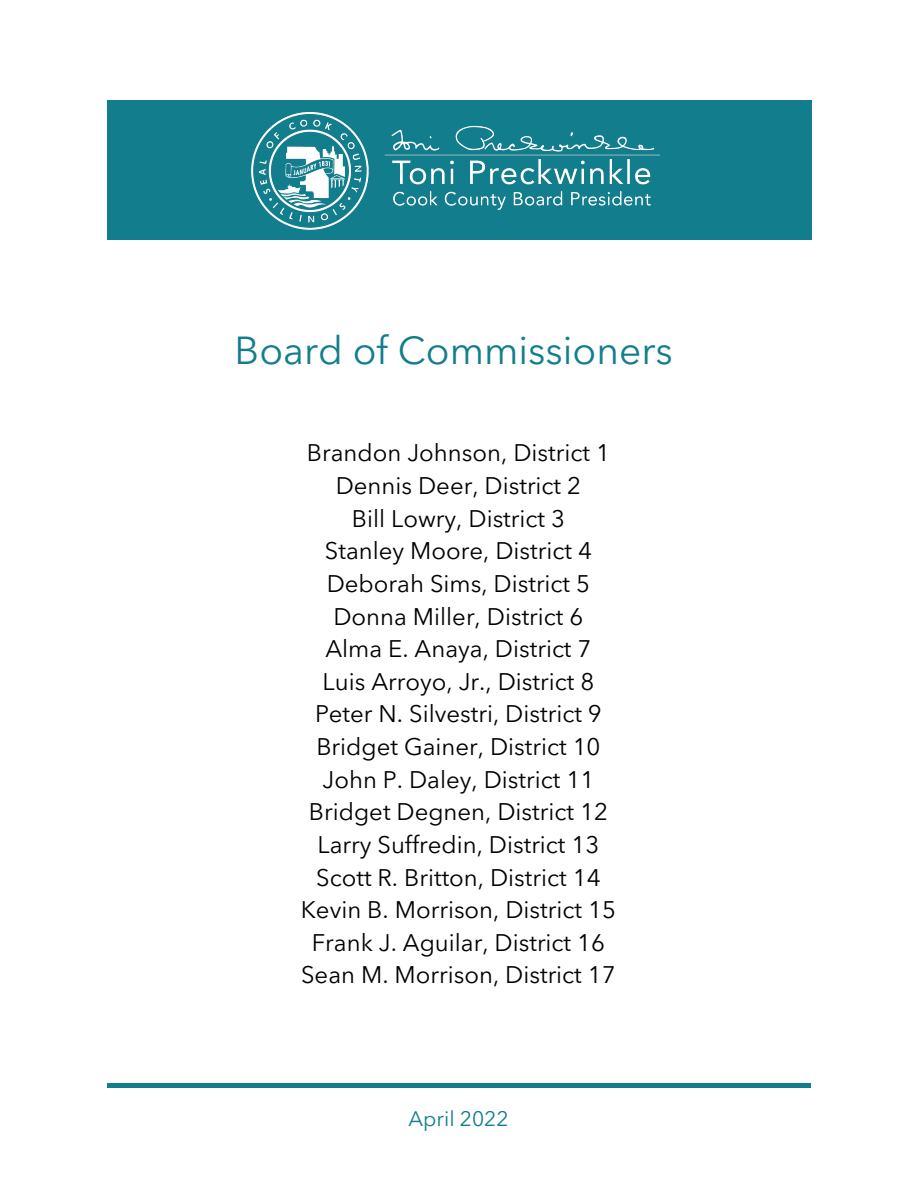
<style>
.page{position:relative;width:918px;height:1188px;background:#fff}
.page>*{position:absolute;margin:0;border:0;box-sizing:border-box;transform-origin:0 0}
.t1{font:39px "Avenir Next LT Pro";color:#127e8d}
.t2{font:24px/32.7px "Avenir Next LT Pro";color:#000;text-align:center}
.t3{font:21px "Avenir Next LT Pro";color:#127e8d}
</style>
<div class="page">
<div style="left:107px;top:101px;width:704px;height:138px;background:#127e8d"></div>
<img style="left:251px;top:112px;width:409px;height:118px">
<hr style="left:107px;top:1084px;width:703px;height:3px;background:#127e8d">
<h1 class="t1" style="left:235px;top:326px;width:440px">Board of Commissioners</h1>
<p class="t2" style="left:301px;top:437px;width:317px">Brandon Johnson, District 1<br>Dennis Deer, District 2<br>Bill Lowry, District 3<br>Stanley Moore, District 4<br>Deborah Sims, District 5<br>Donna Miller, District 6<br>Alma E. Anaya, District 7<br>Luis Arroyo, Jr., District 8<br>Peter N. Silvestri, District 9<br>Bridget Gainer, District 10<br>John P. Daley, District 11<br>Bridget Degnen, District 12<br>Larry Suffredin, District 13<br>Scott R. Britton, District 14<br>Kevin B. Morrison, District 15<br>Frank J. Aguilar, District 16<br>Sean M. Morrison, District 17</p>
<p class="t3" style="left:409px;top:1105px;width:102px">April 2022</p>
</div>
